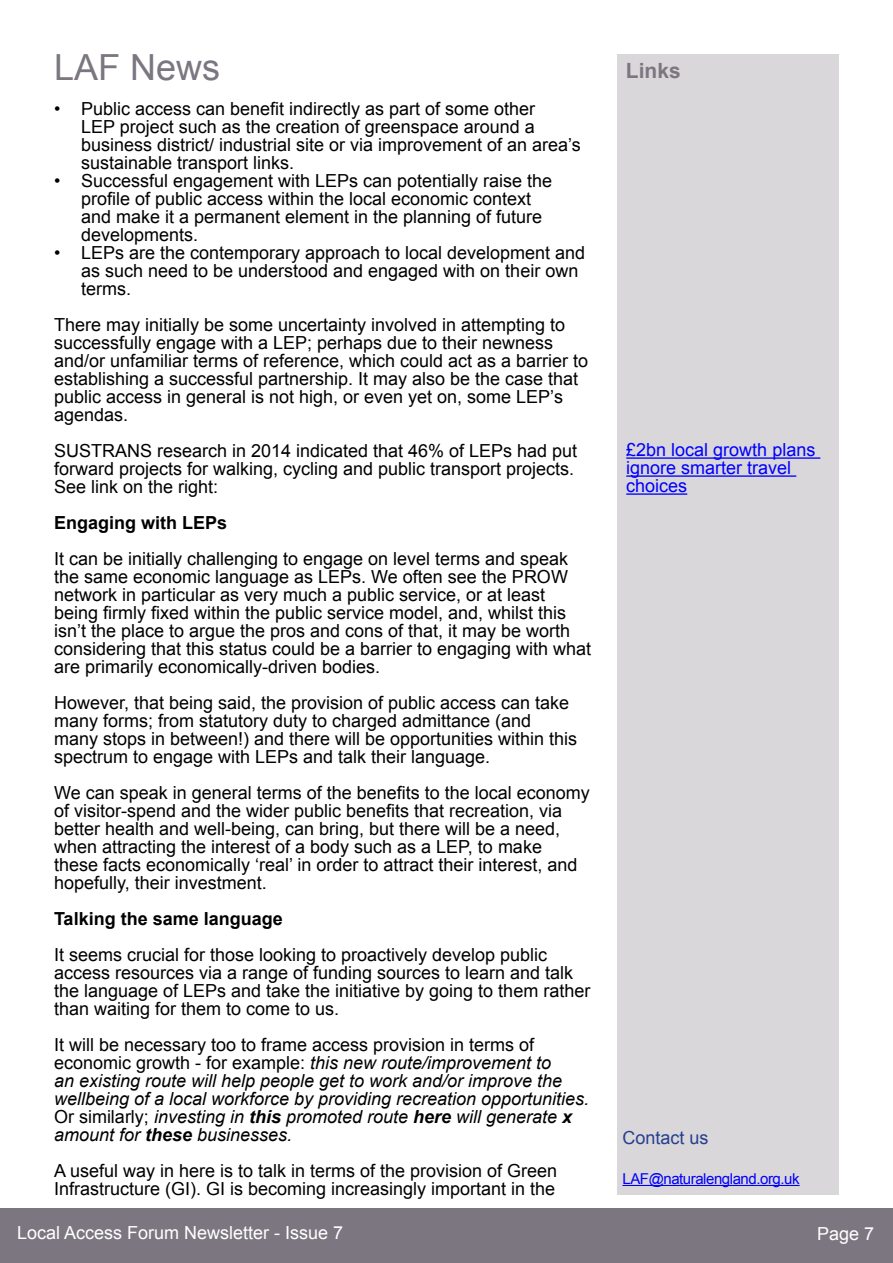
<style>
.page{position:relative;width:893px;height:1263px;background:#fff}
.page>*{position:absolute;margin:0;border:0;box-sizing:border-box;transform-origin:0 0}
.t1{font:36px "Arial";color:#7c7681}
.t2{font:700 21px "Arial";color:#7c7681}
.t3{font:18px/18px "Arial";color:#000}
.t4{font:italic 18px/18px "Arial";color:#000}
.t5{font:18px/18px "Arial";color:#00f}
.t6{font:18px "Arial";color:#fff}
.t7{font:700 18px "Arial";color:#000}
.t8{font:18px "Arial";color:#25408f}
.t9{font:15px "Arial";letter-spacing:-.03em;color:#00f}
.s1{font-style:normal}
.s2{font-weight:700}
</style>
<div class="page">
<div style="left:0;top:1209px;width:893px;height:54px;background:#7c7681"></div>
<div style="left:617px;top:54px;width:222px;height:1141px;background:#dad7da"></div>
<hr style="left:622px;top:1185px;width:178px;height:1px;background:#00f">
<hr style="left:626px;top:457px;width:194px;height:2px;background:#00f">
<hr style="left:626px;top:475px;width:170px;height:2px;background:#00f">
<hr style="left:626px;top:493px;width:61px;height:2px;background:#00f">
<h1 class="t1" style="left:54px;top:44px;width:168px">LAF News</h1>
<p class="t2" style="left:626px;top:56px;width:56px">Links</p>
<p class="t3" style="left:81px;top:100px;width:501px;text-indent:-27px">• Public access can benefit indirectly as part of some other<br>LEP project such as the creation of greenspace around a business district/ industrial site or via improvement of an area’s sustainable transport links.</p>
<p class="t3" style="left:81px;top:172px;width:473px;text-indent:-27px">• Successful engagement with LEPs can potentially raise the profi le of public access within the local economic context and make it a permanent element in the planning of future developments.</p>
<p class="t3" style="left:81px;top:244px;width:506px;text-indent:-27px">• LEPs are the contemporary approach to local development and as such need to be understood and engaged with on their own terms.</p>
<p class="t3" style="left:54px;top:316px;width:536px">There may initially be some uncertainty involved in attempting to successfully engage with a LEP; perhaps due to their newness and/or unfamiliar terms of reference, which could act as a barrier to establishing a successful partnership. It may also be the case that public access in general is not high, or even yet on, some LEP’s agendas.</p>
<p class="t3" style="left:54px;top:442px;width:525px">SUSTRANS research in 2014 indicated that 46% of LEPs had put forward projects for walking, cycling and public transport projects.<br>See link on the right:</p>
<p class="t7" style="left:54px;top:511px;width:175px">Engaging with LEPs</p>
<p class="t3" style="left:54px;top:550px;width:539px">It can be initially challenging to engage on level terms and speak the same economic language as LEPs. We often see the PROW network in particular as very much a public service, or at least being fi rmly fixed within the public service model, and, whilst this isn’t the place to argue the pros and cons of that, it may be worth considering that this status could be a barrier to engaging with what are primarily economically-driven bodies.</p>
<p class="t3" style="left:54px;top:694px;width:525px">However, that being said, the provision of public access can take many forms; from statutory duty to charged admittance (and many stops in between!) and there will be opportunities within this spectrum to engage with LEPs and talk their language.</p>
<p class="t3" style="left:54px;top:784px;width:537px">We can speak in general terms of the benefits to the local economy of visitor-spend and the wider public benefits that recreation, via better health and well-being, can bring, but there will be a need, when attracting the interest of a body such as a LEP, to make these facts economically ‘real’ in order to attract their interest, and hopefully, their investment.</p>
<p class="t7" style="left:54px;top:907px;width:230px">Talking the same language</p>
<p class="t3" style="left:54px;top:946px;width:538px">It seems crucial for those looking to proactively develop public access resources via a range of funding sources to learn and talk the language of LEPs and take the initiative by going to them rather than waiting for them to come to us.</p>
<p class="t4" style="left:54px;top:1036px;width:537px"><span class="s1">It will be necessary too to frame access provision in terms of economic growth - for example:</span> this new route/improvement to<br>an existing route will help people get to work and/or improve the wellbeing of a local workforce by providing recreation opportunities.<br><span class="s1">Or similarly;</span> investing in <span class="s2">this</span> promoted route <span class="s2">here</span> will generate <span class="s2">x </span>amount for <span class="s2">these</span> businesses.</p>
<p class="t3" style="left:54px;top:1162px;width:505px">A useful way in here is to talk in terms of the provision of Green<br>Infrastructure (GI). GI is becoming increasingly important in the</p>
<p class="t5" style="left:626px;top:441px;width:191px">£2bn local growth plans ignore smarter travel choices</p>
<p class="t8" style="left:622px;top:1126px;width:88px">Contact us</p>
<p class="t9" style="left:622px;top:1169px;width:179px">LAF@naturalengland.org.uk</p>
<p class="t6" style="left:17px;top:1221px;width:328px">Local Access Forum Newsletter - Issue 7</p>
<p class="t6" style="left:817px;top:1221px;width:59px">Page 7</p>
</div>
